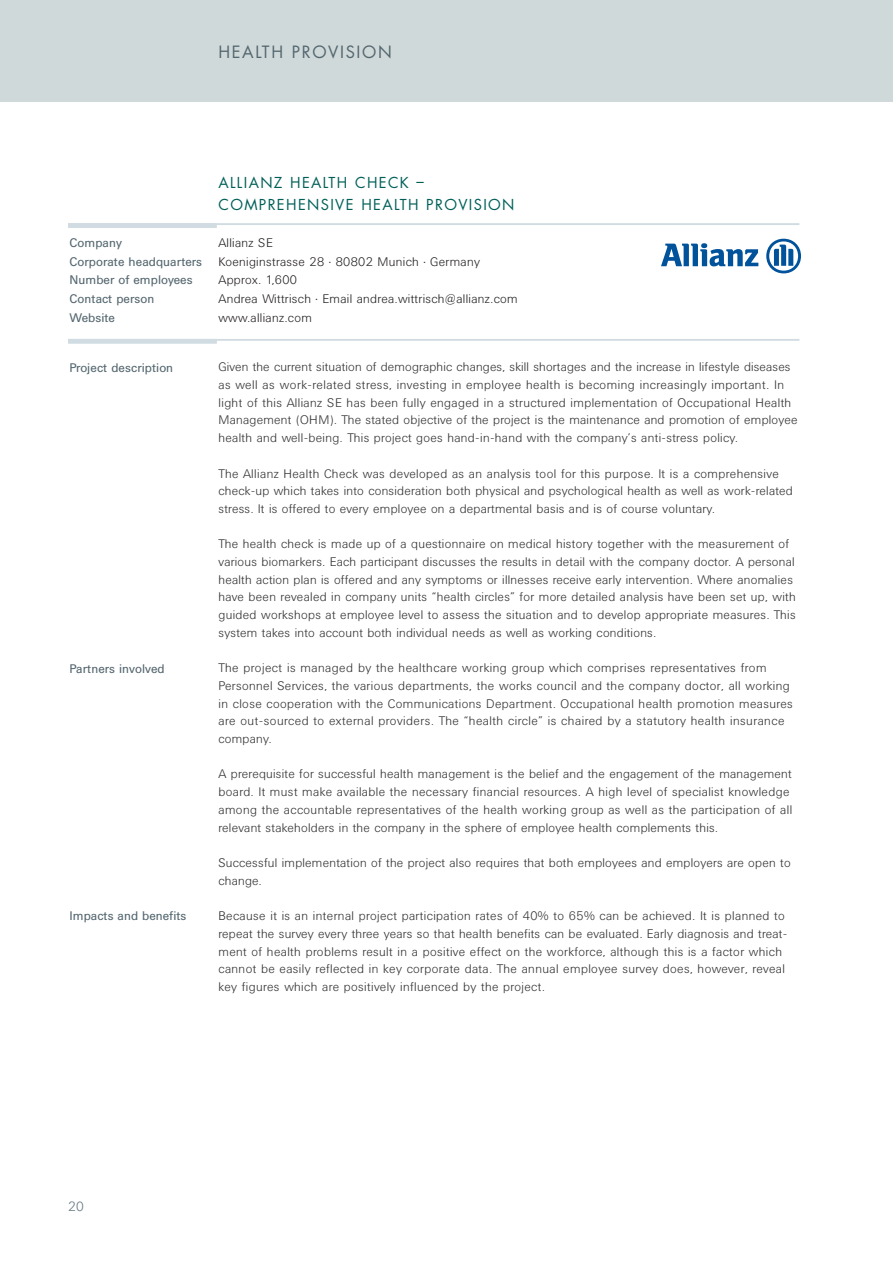
<style>
.page{position:relative;width:893px;height:1263px;background:#fff}
.page>*{position:absolute;margin:0;border:0;box-sizing:border-box;transform-origin:0 0}
.t1{font:16.5px "Futura";letter-spacing:.1em;color:#54666f}
.t2{font:14.7px/22.5px "Futura";letter-spacing:.09em;color:#006058}
.t3{font:300 13.35px "Univers BQ";color:#62747d}
.t4{font:300 12.3px/17.7px "Univers BQ";letter-spacing:.025em;color:#323031}
.t5{font:300 12.3px/18.8px "Univers BQ";letter-spacing:.025em;color:#231f20}
.t6{font:12.3px/18.8px "Univers BQ";color:#54666f}
</style>
<div class="page">
<div style="left:68px;top:223px;width:149px;height:5px;background:#d1dce2"></div>
<hr style="left:68px;top:223px;width:731px;height:2px;background:#d1dce2">
<div style="left:68px;top:339px;width:149px;height:5px;background:#d1dce2"></div>
<hr style="left:68px;top:339px;width:731px;height:2px;background:#d1dce2">
<div style="left:0;top:0;width:893px;height:102px;background:#cfd9d9"></div>
<svg style="left:661px;top:243px;width:97px;height:23px"></svg>
<svg style="left:766px;top:239px;width:35px;height:34px"></svg>
<h1 class="t1" style="left:218px;top:44px;width:175px">HEALTH PROVISION</h1>
<p class="t6" style="left:70px;top:234px;width:134px">Company<br>Corporate headquarters<br>Number of employees<br>Contact person<br>Website</p>
<p class="t6" style="left:70px;top:359px;width:105px">Project description</p>
<p class="t6" style="left:70px;top:660px;width:97px">Partners involved</p>
<p class="t6" style="left:70px;top:908px;width:118px">Impacts and benefits</p>
<p class="t2" style="left:218px;top:172px;width:298px">ALLIANZ HEALTH CHECK –<br>COMPREHENSIVE HEALTH PROVISION</p>
<p class="t5" style="left:218px;top:234px;width:301px">Allianz SE<br>Koeniginstrasse 28 · 80802 Munich · Germany<br>Approx. 1,600<br>Andrea Wittrisch · Email andrea.wittrisch@allianz.com www.allianz.com</p>
<p class="t4" style="left:218px;top:359px;width:581px">Given the current situation of demographic changes, skill shortages and the increase in lifestyle diseases as well as work-related stress, investing in employee health is becoming increasingly important. In light of this Allianz SE has been fully engaged in a structured implementation of Occupational Health Management (OHM). The stated objective of the project is the maintenance and promotion of employee health and well-being. This project goes hand-in-hand with the company’s anti-stress policy.</p>
<p class="t4" style="left:218px;top:466px;width:576px">The Allianz Health Check was developed as an analysis tool for this purpose. It is a comprehensive check-up which takes into consideration both physical and psychological health as well as work-related stress. It is offered to every employee on a departmental basis and is of course voluntary.</p>
<p class="t4" style="left:218px;top:536px;width:579px">The health check is made up of a questionnaire on medical history together with the measurement of various biomarkers. Each participant discusses the results in detail with the company doctor. A personal health action plan is offered and any symptoms or illnesses receive early intervention. Where anomalies have been revealed in company units “health circles” for more detailed analysis have been set up, with guided workshops at employee level to assess the situation and to develop appropriate measures. This system takes into account both individual needs as well as working conditions.</p>
<p class="t4" style="left:218px;top:660px;width:576px">The project is managed by the healthcare working group which comprises representatives from Personnel Services, the various departments, the works council and the company doctor, all working in close cooperation with the Communications Department. Occupational health promotion measures are out-sourced to external providers. The “health circle” is chaired by a statutory health insurance company.</p>
<p class="t4" style="left:218px;top:766px;width:575px">A prerequisite for successful health management is the belief and the engagement of the management board. It must make available the necessary financial resources. A high level of specialist knowledge among the accountable representatives of the health working group as well as the participation of all relevant stakeholders in the company in the sphere of employee health complements this.</p>
<p class="t4" style="left:218px;top:855px;width:574px">Successful implementation of the project also requires that both employees and employers are open to change.</p>
<p class="t4" style="left:218px;top:908px;width:570px">Because it is an internal project participation rates of 40% to 65% can be achieved. It is planned to repeat the survey every three years so that health benefits can be evaluated. Early diagnosis and treat - ment of health problems result in a positive effect on the workforce, although this is a factor which cannot be easily reflected in key corporate data. The annual employee survey does, however, reveal key figures which are positively influenced by the project.</p>
<p class="t3" style="left:68px;top:1202px;width:17px">20</p>
</div>
